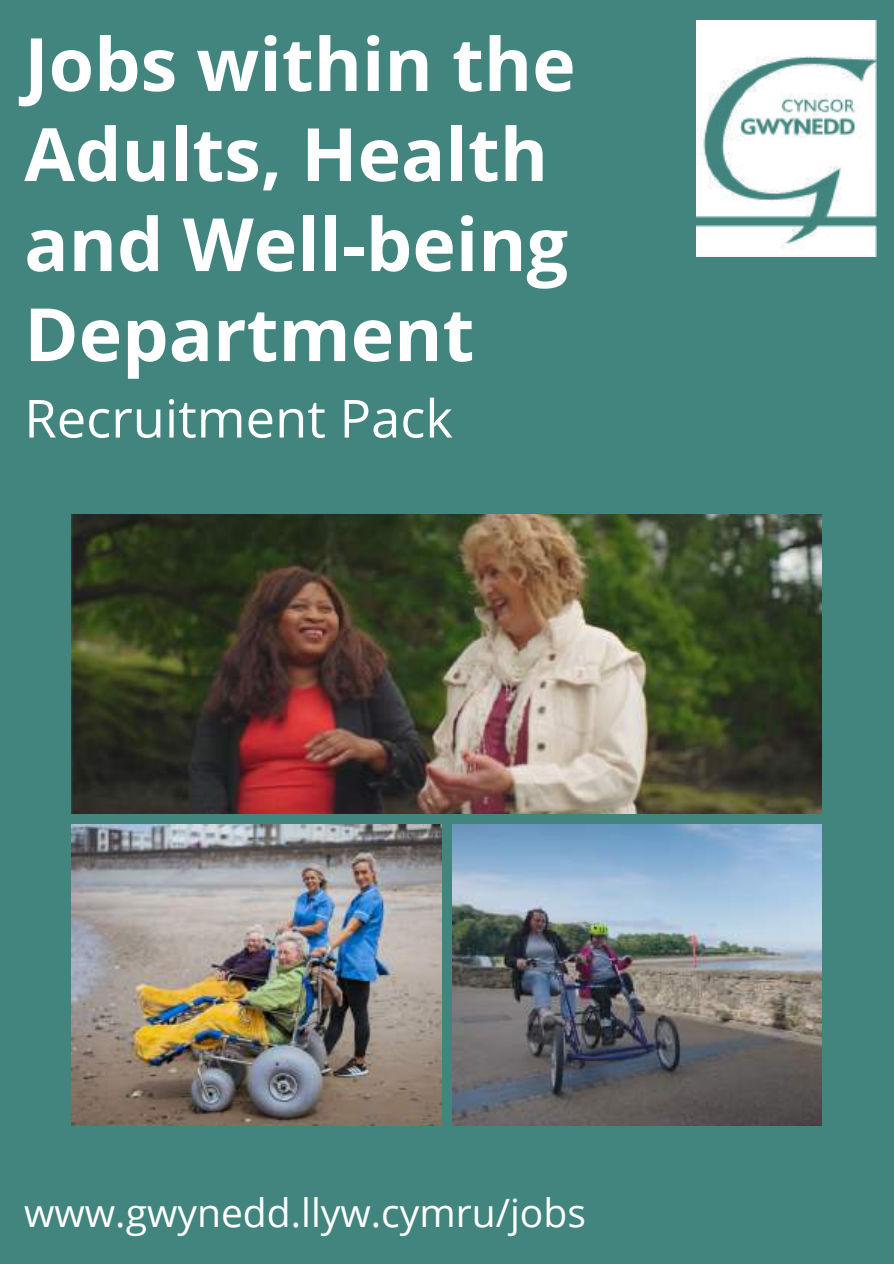
<style>
.page{position:relative;width:894px;height:1264px;background:#fff}
.page>*{position:absolute;margin:0;border:0;box-sizing:border-box;transform-origin:0 0}
.t1{font:700 73.5px/90px "Open Sans";color:#fff}
.t2{font:52.5px "Open Sans";color:#fff}
.t3{font:39px "Open Sans";color:#fff}
</style>
<div class="page">
<div style="left:0;top:0;width:893px;height:1263px;background:#41857e"></div>
<img style="left:72px;top:514px;width:749px;height:299px">
<img style="left:72px;top:825px;width:369px;height:300px">
<img style="left:452px;top:825px;width:369px;height:300px">
<img style="left:696px;top:20px;width:180px;height:236px">
<div style="left:754px;top:138px;width:119px;height:27px;background:#fff"></div>
<p class="t1" style="left:24px;top:17px;width:552px">Jobs within the<br>Adults, Health and Well-being<br>Department</p>
<p class="t2" style="left:24px;top:381px;width:430px">Recruitment Pack</p>
<p class="t3" style="left:24px;top:1184px;width:563px">www.gwynedd.llyw.cymru/jobs</p>
</div>
